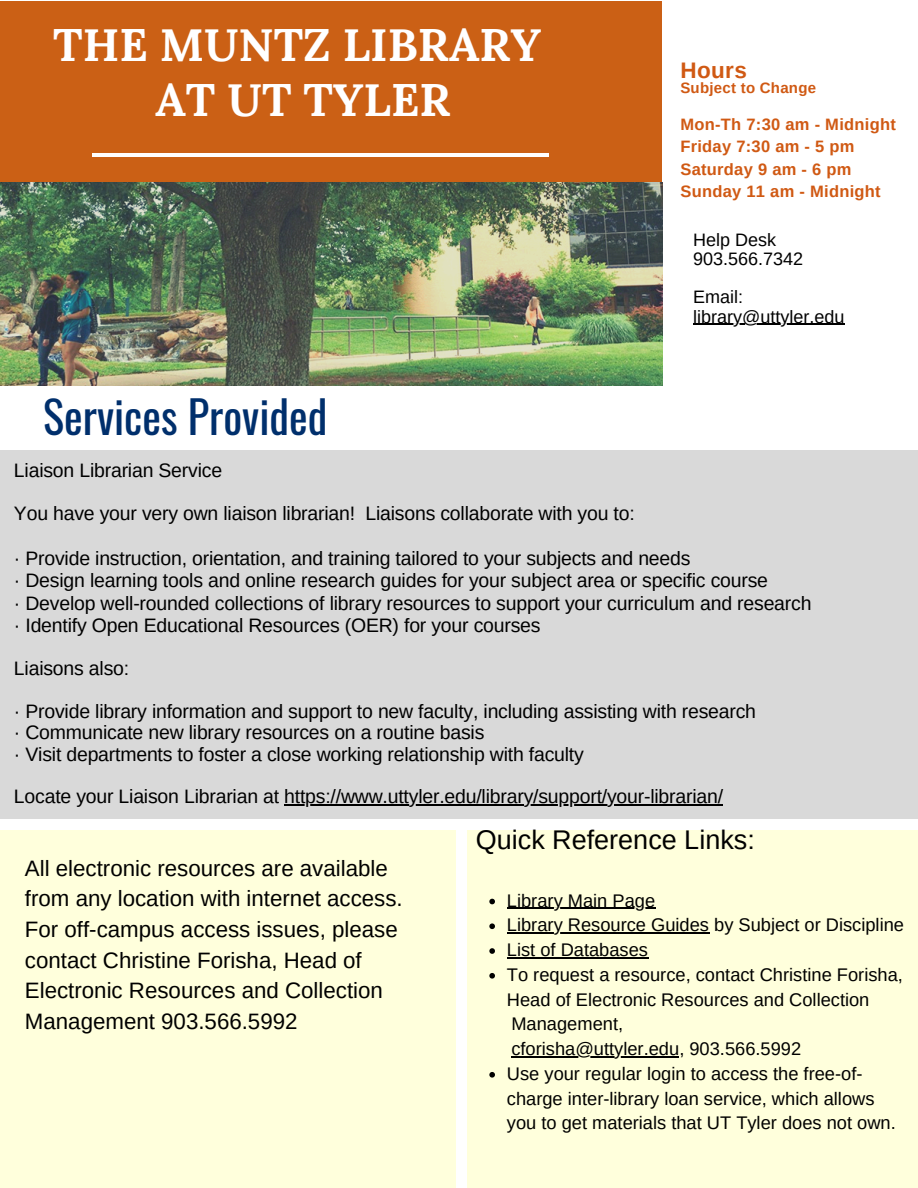
<style>
.page{position:relative;width:918px;height:1188px;background:#fff}
.page>*{position:absolute;margin:0;border:0;box-sizing:border-box;transform-origin:0 0}
.t1{font:700 45.45px/54.4px "Lora";color:#fff;text-align:center}
.t2{font:44.4px "Oswald";color:#002f6c}
.t3{font:27px "Arimo";color:#000}
.t4{font:700 22.5px "Arimo";letter-spacing:.015em;color:#d05913}
.t5{font:22.35px/30.6px "Arimo";color:#000}
.t6{font:19.5px/22.5px "Arimo";letter-spacing:-.01em;color:#000}
.t7{font:18.3px/24.8px "Arimo";color:#000}
.t8{font:18px/19.2px "Arimo";color:#000}
.t9{font:700 16.5px "Arimo";letter-spacing:.02em;color:#d05913}
.t10{font:700 15px "Arimo";letter-spacing:.02em;color:#d05913}
</style>
<div class="page">
<div style="left:0;top:1px;width:661px;height:182px;background:#cb6015"></div>
<hr style="left:92px;top:153px;width:457px;height:4px;background:#fff">
<img style="left:0;top:182px;width:663px;height:204px">
<div style="left:0;top:450px;width:918px;height:369px;background:#d9d9d9"></div>
<div style="left:0;top:830px;width:456px;height:358px;background:#ffffdc"></div>
<div style="left:467px;top:830px;width:451px;height:358px;background:#ffffdc"></div>
<hr style="left:693px;top:324px;width:152px;height:1px;background:#000">
<hr style="left:284px;top:804px;width:439px;height:2px;background:#000">
<svg style="left:489px;top:899px;width:6px;height:5px"></svg>
<hr style="left:507px;top:908px;width:148px;height:1px;background:#000">
<svg style="left:489px;top:923px;width:6px;height:6px"></svg>
<hr style="left:507px;top:932px;width:202px;height:2px;background:#000">
<svg style="left:489px;top:948px;width:6px;height:6px"></svg>
<hr style="left:507px;top:957px;width:141px;height:1px;background:#000">
<svg style="left:489px;top:973px;width:6px;height:6px"></svg>
<hr style="left:511px;top:1056px;width:168px;height:1px;background:#000">
<svg style="left:489px;top:1072px;width:6px;height:6px"></svg>
<p class="t1" style="left:53px;top:17px;width:489px">THE MUNTZ LIBRARY<br>AT UT TYLER</p>
<h5 class="t2" style="left:43px;top:382px;width:286px">Services Provided</h5>
<p class="t4" style="left:680px;top:58px;width:68px">Hours</p>
<p class="t10" style="left:680px;top:79px;width:137px">Subject to Change</p>
<p class="t9" style="left:680px;top:115px;width:217px">Mon-Th 7:30 am - Midnight</p>
<p class="t9" style="left:680px;top:137px;width:176px">Friday 7:30 am - 5 pm</p>
<p class="t9" style="left:680px;top:160px;width:173px">Saturday 9 am - 6 pm</p>
<h5 class="t9" style="left:680px;top:182px;width:202px">Sunday 11 am - Midnight</h5>
<h1 class="t8" style="left:693px;top:230px;width:112px">Help Desk<br>903.566.7342</h1>
<p class="t8" style="left:693px;top:288px;width:51px">Email:</p>
<p class="t8" style="left:693px;top:307px;width:153px">library@uttyler.edu</p>
<h5 class="t6" style="left:14px;top:459px;width:210px">Liaison Librarian Service</h5>
<h2 class="t6" style="left:14px;top:502px;width:622px">You have your very own liaison librarian! Liaisons collaborate with you to:</h2>
<h5 class="t6" style="left:14px;top:547px;width:799px">· Provide instruction, orientation, and training tailored to your subjects and needs<br>· Design learning tools and online research guides for your subject area or specific course<br>· Develop well-rounded collections of library resources to support your curriculum and research · Identify Open Educational Resources (OER) for your courses</h5>
<h5 class="t6" style="left:14px;top:657px;width:117px">Liaisons also:</h5>
<h5 class="t6" style="left:14px;top:700px;width:744px;line-height:21.3px">· Provide library information and support to new faculty, including assisting with research · Communicate new library resources on a routine basis<br>· Visit departments to foster a close working relationship with faculty</h5>
<h5 class="t6" style="left:14px;top:785px;width:711px">Locate your Liaison Librarian at https://www.uttyler.edu/library/support/your-librarian/</h5>
<p class="t5" style="left:25px;top:853px;width:379px">All electronic resources are available from any location with internet access.<br>For off-campus access issues, please contact Christine Forisha, Head of Electronic Resources and Collection Management 903.566.5992</p>
<p class="t3" style="left:476px;top:825px;width:280px">Quick Reference Links:</p>
<h4 class="t7" style="left:507px;top:888px;width:150px">Library Main Page</h4>
<h3 class="t7" style="left:507px;top:913px;width:399px">Library Resource Guides by Subject or Discipline</h3>
<p class="t7" style="left:507px;top:937px;width:143px">List of Databases</p>
<p class="t7" style="left:507px;top:962px;width:397px">To request a resource, contact Christine Forisha,<br>Head of Electronic Resources and Collection</p>
<p class="t7" style="left:511px;top:1012px;width:113px">Management,</p>
<p class="t7" style="left:507px;top:1036px;width:369px">cforisha@uttyler.edu, 903.566.5992<br>Use your regular login to access the free-of&shy;charge inter-library loan service, which allows</p>
<h5 class="t7" style="left:507px;top:1111px;width:390px">you to get materials that UT Tyler does not own.</h5>
</div>
